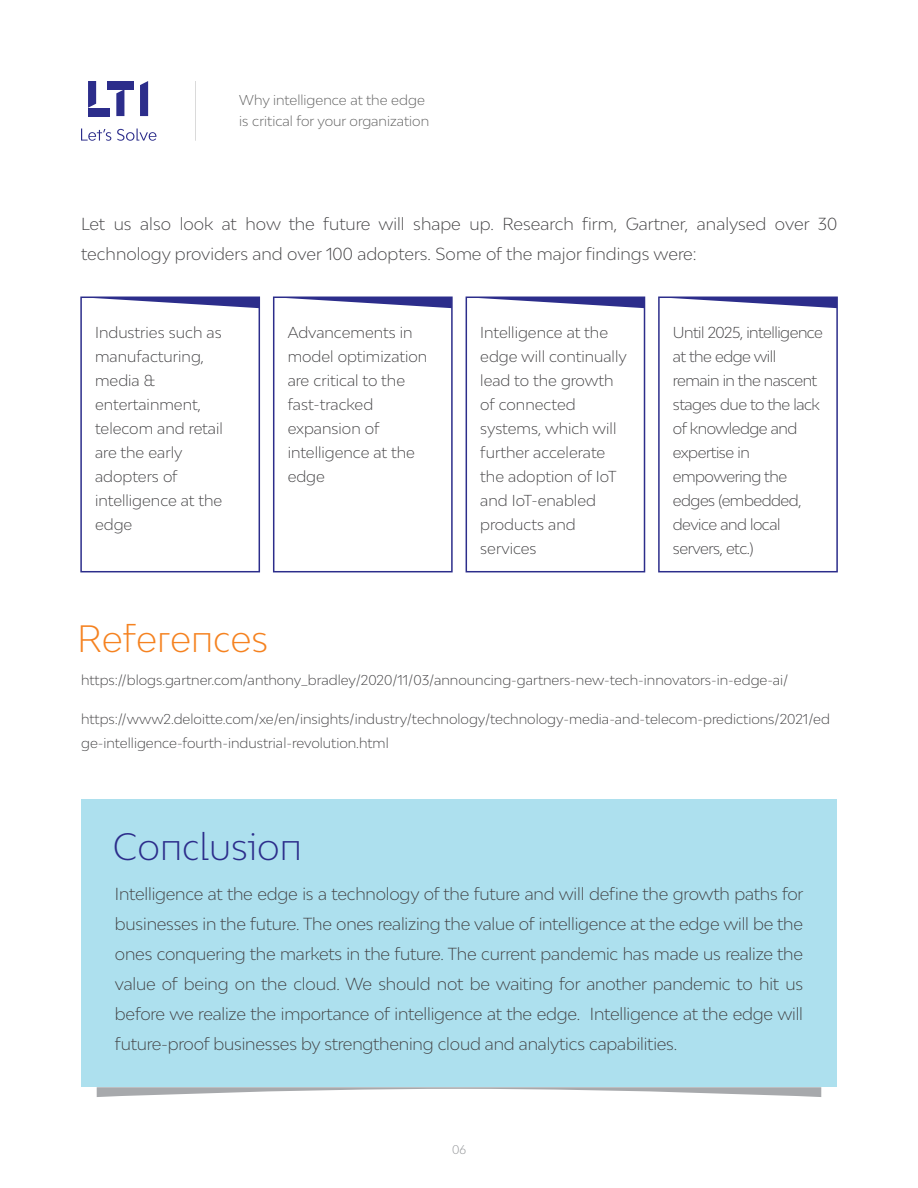
<style>
.page{position:relative;width:918px;height:1188px;background:#fff}
.page>*{position:absolute;margin:0;border:0;box-sizing:border-box;transform-origin:0 0}
.t1{font:300 36px "Bw Modelica LTI";color:#2c2d8b}
.t2{font:300 36px "Bw Modelica LTI";color:#f58220}
.t3{font:300 16.5px/30px "Bw Modelica";color:#414042}
.t4{font:300 15px/24px "Bw Modelica";color:#414042}
.t5{font:300 15px/24px "Bw Modelica";letter-spacing:-.03em;color:#414042}
.t6{font:300 13.5px/24px "Bw Modelica";color:#414042}
.t7{font:300 13.5px/21px "Bw Modelica";color:#5c5c5c}
.t8{font:300 12px "Bw Modelica";color:#939598}
</style>
<div class="page">
<hr style="left:917px;top:874px;width:1px;height:314px;background:#ededee">
<div style="left:80px;top:297px;width:180px;height:275px;border:2px solid #2c2d8b"></div>
<div style="left:273px;top:297px;width:180px;height:275px;border:2px solid #2c2d8b"></div>
<div style="left:466px;top:297px;width:179px;height:275px;border:2px solid #2c2d8b"></div>
<div style="left:658px;top:297px;width:180px;height:275px;border:2px solid #2c2d8b"></div>
<svg style="left:81px;top:297px;width:178px;height:11px"></svg>
<svg style="left:274px;top:297px;width:178px;height:11px"></svg>
<svg style="left:466px;top:297px;width:179px;height:11px"></svg>
<svg style="left:659px;top:297px;width:178px;height:11px"></svg>
<div style="left:81px;top:800px;width:756px;height:287px;background:#ade0ee"></div>
<svg style="left:97px;top:1087px;width:724px;height:10px"></svg>
<hr style="left:195px;top:81px;width:1px;height:60px;background:#000">
<svg style="left:88px;top:81px;width:8px;height:27px"></svg>
<div style="left:88px;top:108px;width:21px;height:8px;background:#2c2d8b"></div>
<div style="left:107px;top:81px;width:26px;height:8px;background:#2c2d8b"></div>
<svg style="left:116px;top:89px;width:8px;height:27px"></svg>
<svg style="left:140px;top:81px;width:8px;height:35px"></svg>
<svg style="left:81px;top:129px;width:75px;height:12px"></svg>
<p class="t7" style="left:239px;top:89px;width:191px">Why intelligence at the edge is critical for your organization</p>
<p class="t3" style="left:81px;top:209px;width:758px">Let us also look at how the future will shape up. Research firm, Gartner, analysed over 30 technology providers and over 100 adopters. Some of the major findings were:</p>
<p class="t4" style="left:95px;top:320px;width:129px">Industries such as manufacturing, media &amp; entertainment, telecom and retail are the early adopters of intelligence at the edge</p>
<p class="t4" style="left:288px;top:320px;width:141px">Advancements in model optimization are critical to the fast-tracked expansion of intelligence at the edge</p>
<p class="t4" style="left:480px;top:320px;width:148px">Intelligence at the edge will continually lead to the growth of connected systems, which will further accelerate the adoption of IoT and IoT-enabled products and services</p>
<p class="t5" style="left:673px;top:320px;width:152px">Until 2025, intelligence at the edge will remain in the nascent stages due to the lack of knowledge and expertise in empowering the edges (embedded, device and local servers, etc.)</p>
<h1 class="t2" style="left:77px;top:615px;width:193px">References</h1>
<p class="t6" style="left:81px;top:668px;width:709px">https://blogs.gartner.com/anthony_bradley/2020/11/03/announcing-gartners-new-tech-innovators-in-edge-ai/</p>
<p class="t6" style="left:81px;top:707px;width:750px">https://www2.deloitte.com/xe/en/insights/industry/technology/technology-media-and-telecom-predictions/2021/ed ge-intelligence-fourth-industrial-revolution.html</p>
<h1 class="t1" style="left:113px;top:823px;width:190px">Conclusion</h1>
<p class="t3" style="left:115px;top:879px;width:690px;text-align:justify">Intelligence at the edge is a technology of the future and will define the growth paths for businesses in the future. The ones realizing the value of intelligence at the edge will be the ones conquering the markets in the future. The current pandemic has made us realize the value of being on the cloud. We should not be waiting for another pandemic to hit us before we realize the importance of intelligence at the edge. Intelligence at the edge will future-proof businesses by strengthening cloud and analytics capabilities.</p>
<p class="t8" style="left:452px;top:1142px;width:15px">06</p>
</div>
